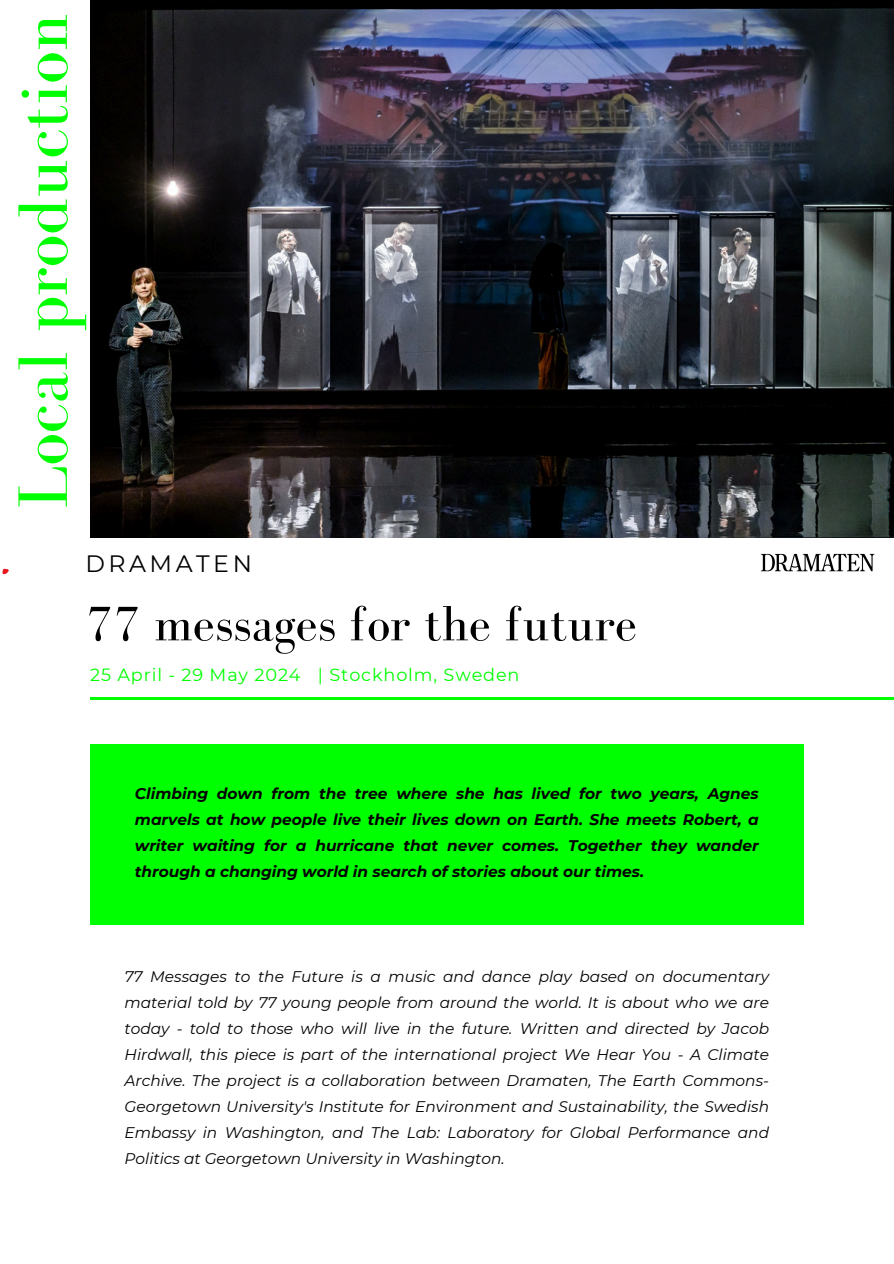
<style>
.page{position:relative;width:894px;height:1264px;background:#fff}
.page>*{position:absolute;margin:0;border:0;box-sizing:border-box;transform-origin:0 0}
.t1{font:72px "Bodoni FLF";color:#0f0}
.t2{font:51px "Bodoni FLF";color:#000}
.t3{font:23.7px "Montserrat";letter-spacing:.15em;color:#000}
.t4{font:17.7px "Montserrat";letter-spacing:.05em;color:#0f0}
.t5{font:italic 15.45px/25.8px "Montserrat";color:#000;text-align:justify}
.t6{font:italic 700 15.45px/25.8px "Montserrat";color:#000;text-align:justify}
</style>
<div class="page">
<img style="left:90px;top:0;width:803px;height:537px">
<hr style="left:90px;top:697px;width:803px;height:2px;background:#0f0">
<svg style="left:2px;top:569px;width:7px;height:5px"></svg>
<div style="left:90px;top:744px;width:713px;height:180px;background:#0f0"></div>
<img style="left:760px;top:553px;width:115px;height:19px">
<h2 class="t1" style="left:4px;top:508px;width:497px;rotate:-90deg">Local production</h2>
<h5 class="t3" style="left:85px;top:549px;width:168px">DRAMATEN</h5>
<h4 class="t2" style="left:85px;top:595px;width:553px">77 messages for the future</h4>
<h3 class="t4" style="left:90px;top:664px;width:431px">25 April - 29 May 2024 | Stockholm, Sweden</h3>
<p class="t6" style="left:135px;top:780px;width:625px">Climbing down from the tree where she has lived for two years, Agnes marvels at how people live their lives down on Earth. She meets Robert, a writer waiting for a hurricane that never comes. Together they wander through a changing world in search of stories about our times.</p>
<p class="t5" style="left:124px;top:964px;width:646px">77 Messages to the Future is a music and dance play based on documentary material told by 77 young people from around the world. It is about who we are today - told to those who will live in the future. Written and directed by Jacob Hirdwall, this piece is part of the international project We Hear You - A Climate Archive. The project is a collaboration between Dramaten, The Earth Commons-Georgetown University's Institute for Environment and Sustainability, the Swedish Embassy in Washington, and The Lab: Laboratory for Global Performance and Politics at Georgetown University in Washington.</p>
</div>
